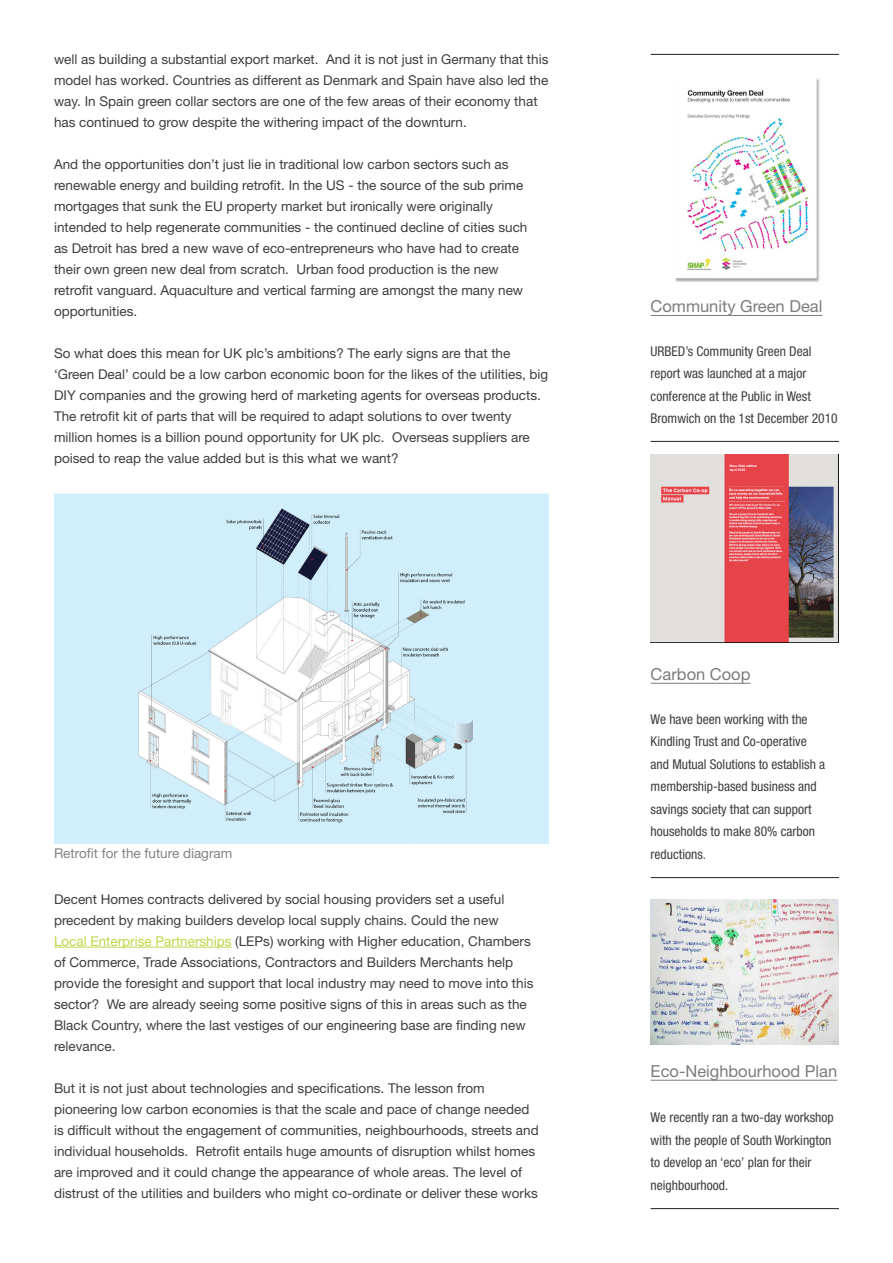
<style>
.page{position:relative;width:893px;height:1263px;background:#fff}
.page>*{position:absolute;margin:0;border:0;box-sizing:border-box;transform-origin:0 0}
.URBED_Intro{font:16.5px "Helvetica Neue LT Std";color:#7a7c7f}
.URBED_Body{font:13.5px/21px "Helvetica Neue LT Std";color:#3e3e3f}
.URBED_Body-2{font:condensed 13.5px/22.5px "Helvetica Neue LT Std";color:#3e3e3f}
.URBED_Body-3{font:13.5px "Helvetica Neue LT Std";color:#808285}
.s1{color:#bdd848}
</style>
<div class="page">
<hr style="left:54px;top:947px;width:178px;height:1px;background:#bdd848">
<hr style="left:651px;top:877px;width:188px;height:1px;background:#231f20">
<hr style="left:651px;top:1208px;width:188px;height:1px;background:#231f20">
<hr style="left:651px;top:315px;width:171px;height:1px;background:#7a7c7f">
<hr style="left:651px;top:683px;width:99px;height:1px;background:#7a7c7f">
<hr style="left:651px;top:1080px;width:186px;height:1px;background:#7a7c7f">
<hr style="left:651px;top:441px;width:188px;height:1px;background:#231f20">
<hr style="left:651px;top:54px;width:188px;height:1px;background:#231f20">
<img style="left:54px;top:494px;width:495px;height:349px">
<img style="left:675px;top:78px;width:145px;height:204px">
<img style="left:651px;top:454px;width:188px;height:188px">
<img style="left:651px;top:899px;width:188px;height:145px">
<p class="URBED_Body" style="left:54px;top:48px;width:496px">well as building a substantial export market. And it is not just in Germany that this model has worked. Countries as different as Denmark and Spain have also led the way. In Spain green collar sectors are one of the few areas of their economy that has continued to grow despite the withering impact of the downturn.</p>
<p class="URBED_Body" style="left:54px;top:153px;width:475px">And the opportunities don’t just lie in traditional low carbon sectors such as renewable energy and building retrofit. In the US - the source of the sub prime mortgages that sunk the EU property market but ironically were originally intended to help regenerate communities - the continued decline of cities such as Detroit has bred a new wave of eco-entrepreneurs who have had to create their own green new deal from scratch. Urban food production is the new retrofit vanguard. Aquaculture and vertical farming are amongst the many new opportunities.</p>
<p class="URBED_Body" style="left:54px;top:342px;width:496px">So what does this mean for UK plc’s ambitions? The early signs are that the ‘Green Deal’ could be a low carbon economic boon for the likes of the utilities, big DIY companies and the growing herd of marketing agents for overseas products.<br>The retrofit kit of parts that will be required to adapt solutions to over twenty million homes is a billion pound opportunity for UK plc. Overseas suppliers are poised to reap the value added but is this what we want?</p>
<p class="URBED_Body-3" style="left:54px;top:845px;width:180px">Retrofit for the future diagram</p>
<p class="URBED_Body" style="left:54px;top:888px;width:481px">Decent Homes contracts delivered by social housing providers set a useful precedent by making builders develop local supply chains. Could the new <span class="s1">Local Enterprise Partnerships</span> (LEPs) working with Higher education, Chambers of Commerce, Trade Associations, Contractors and Builders Merchants help provide the foresight and support that local industry may need to move into this sector? We are already seeing some positive signs of this in areas such as the Black Country, where the last vestiges of our engineering base are finding new relevance.</p>
<p class="URBED_Body" style="left:54px;top:1077px;width:486px">But it is not just about technologies and specifications. The lesson from pioneering low carbon economies is that the scale and pace of change needed is difficult without the engagement of communities, neighbourhoods, streets and individual households. Retrofit entails huge amounts of disruption whilst homes are improved and it could change the appearance of whole areas. The level of distrust of the utilities and builders who might co-ordinate or deliver these works</p>
<p class="URBED_Intro" style="left:651px;top:297px;width:173px">Community Green Deal</p>
<p class="URBED_Body-2" style="left:651px;top:340px;width:189px">URBED’s Community Green Deal report was launched at a major conference at the Public in West<br>Bromwich on the 1st December 2010</p>
<p class="URBED_Intro" style="left:651px;top:664px;width:101px">Carbon Coop</p>
<p class="URBED_Body-2" style="left:651px;top:708px;width:176px">We have been working with the<br>Kindling Trust and Co-operative and Mutual Solutions to establish a membership-based business and savings society that can support households to make 80% carbon reductions.</p>
<p class="URBED_Intro" style="left:651px;top:1061px;width:188px">Eco-Neighbourhood Plan</p>
<p class="URBED_Body-2" style="left:651px;top:1106px;width:185px">We recently ran a two-day workshop with the people of South Workington to develop an ‘eco’ plan for their neighbourhood.</p>
</div>
